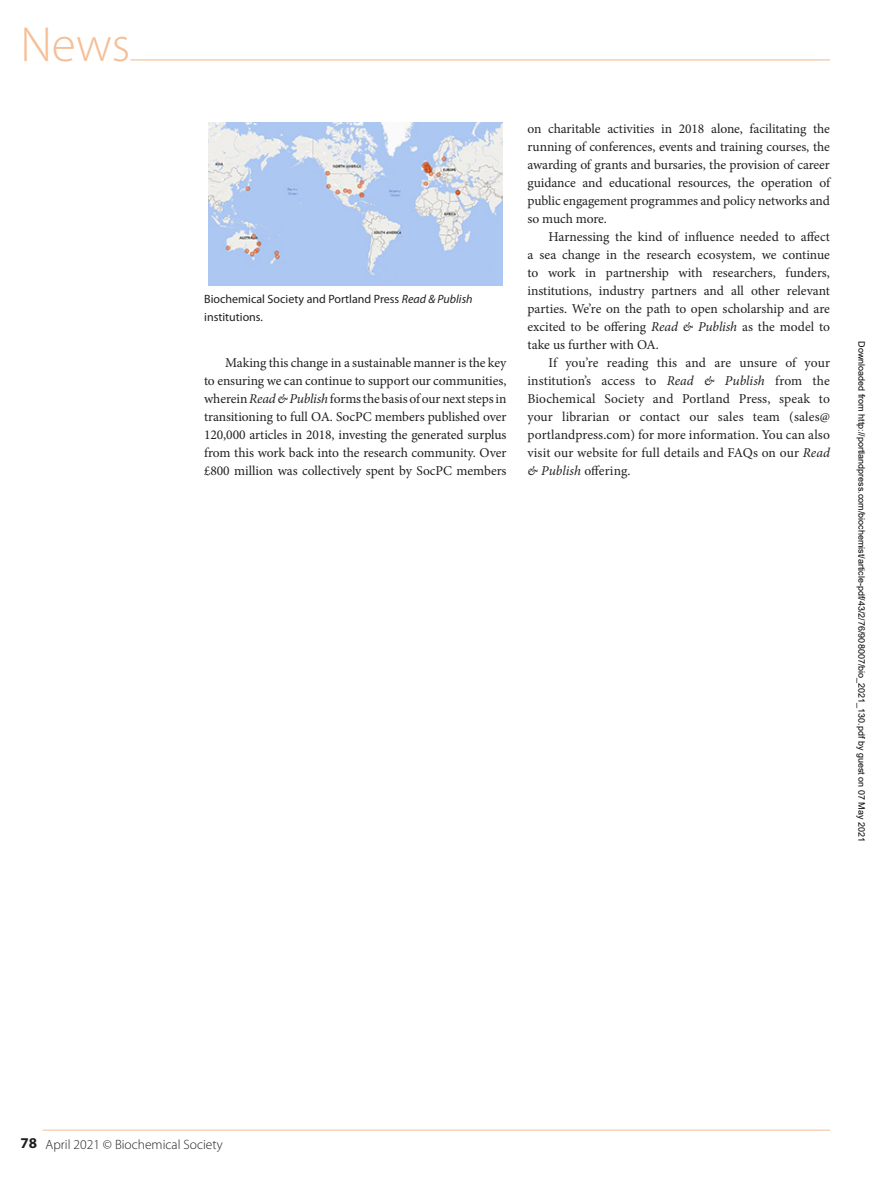
<style>
.page{position:relative;width:893px;height:1183px;background:#fff}
.page>*{position:absolute;margin:0;border:0;box-sizing:border-box;transform-origin:0 0}
.t1{font:300 49.5px "Myriad Pro";color:#f5be95}
.t2{font:13.5px/18px "Minion Pro";letter-spacing:-.005em;color:#231f20;text-align:justify}
.t3{font:300 13.5px "Myriad Pro";color:#231f20}
.t4{font:12px/18px "Myriad Pro";color:#231f20}
.t5{font:9px "Arial";color:#000}
.s1{font-style:italic}
.s2{font-weight:700;font-size:15px}
</style>
<div class="page">
<hr style="left:43px;top:1129px;width:787px;height:1px;background:#f5be95">
<hr style="left:130px;top:59px;width:700px;height:1px;background:#f5be95">
<img style="left:208px;top:123px;width:295px;height:162px">
<h1 class="t1" style="left:20px;top:14px;width:111px">News</h1>
<p class="t4" style="left:204px;top:290px;width:270px">Biochemical Society and Portland Press <span class="s1">Read &amp; Publish </span>institutions.</p>
<p class="t2" style="left:204px;top:354px;width:304px;text-indent:21px">Making this change in a sustainable manner is the key to ensuring we can continue to support our communities, wherein <span class="s1">Read &amp; Publish</span> forms the basis of our next steps in transitioning to full OA. SocPC members published over 120,000 articles in 2018, investing the generated surplus from this work back into the research community. Over £800 million was collectively spent by SocPC members</p>
<p class="t2" style="left:527px;top:120px;width:304px">on charitable activities in 2018 alone, facilitating the running of conferences, events and training courses, the awarding of grants and bursaries, the provision of career guidance and educational resources, the operation of public engagement programmes and policy networks and so much more.</p>
<p class="t2" style="left:527px;top:228px;width:304px;text-indent:21px">Harnessing the kind of influence needed to affect a sea change in the research ecosystem, we continue to work in partnership with researchers, funders, institutions, industry partners and all other relevant parties. We’re on the path to open scholarship and are excited to be offering <span class="s1">Read &amp; Publish</span> as the model to take us further with OA.</p>
<p class="t2" style="left:527px;top:353px;width:304px;text-indent:21px">If you’re reading this and are unsure of your institution’s access to <span class="s1">Read &amp; Publish</span> from the Biochemical Society and Portland Press, speak to your librarian or contact our sales team (sales@ portlandpress.com) for more information. You can also visit our website for full details and FAQs on our <span class="s1">Read &amp; Publish</span> offering.</p>
<p class="t5" style="left:865px;top:341px;width:502px;rotate:90deg">Downloaded from http://portlandpress.com/biochemist/article-pdf/43/2/76/908007/bio_2021_130.pdf by guest on 07 May 2021</p>
<p class="t3" style="left:20px;top:1135px;width:204px"><span class="s2">78</span> April 2021 © Biochemical Society</p>
</div>
